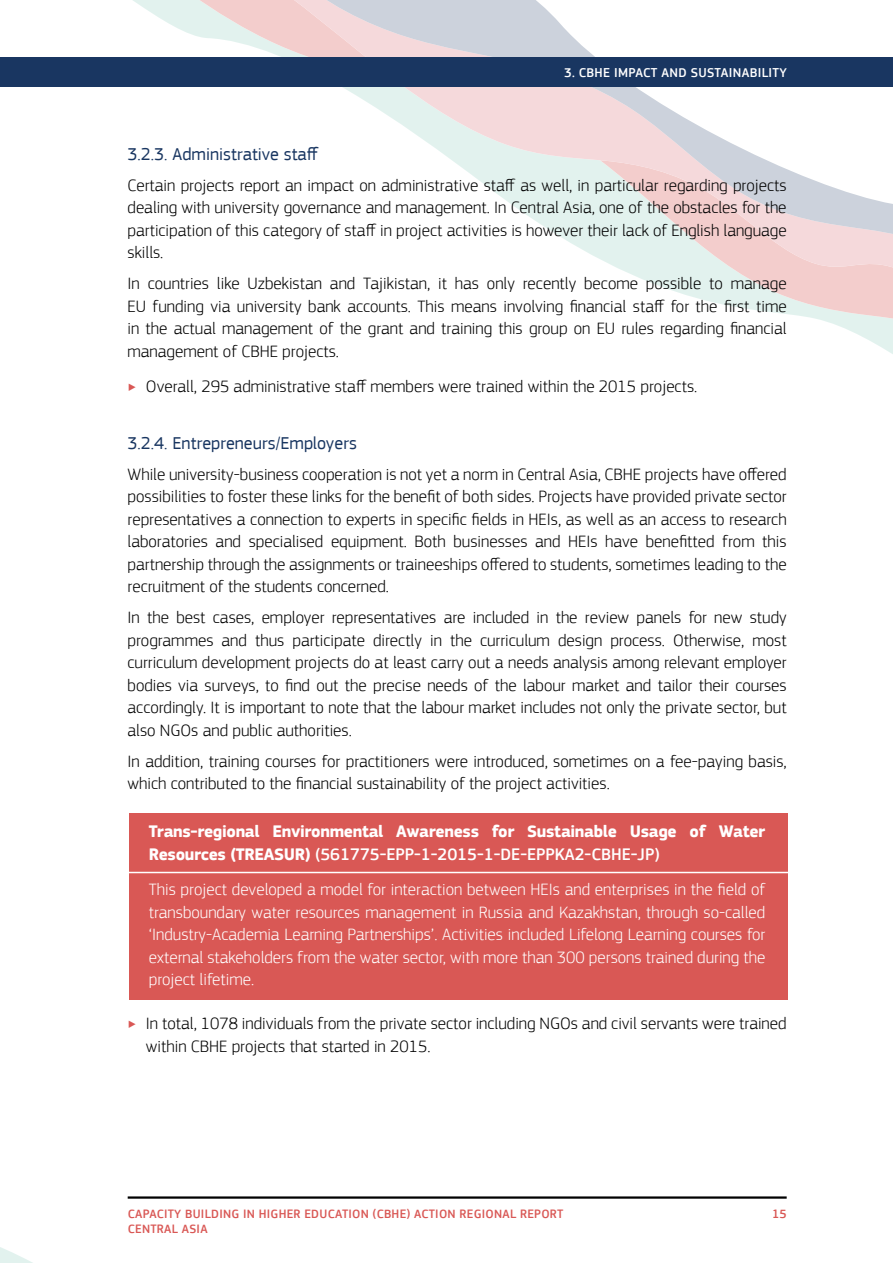
<style>
.page{position:relative;width:893px;height:1263px;background:#fff}
.page>*{position:absolute;margin:0;border:0;box-sizing:border-box;transform-origin:0 0}
.t1{font:18px "EC Square Sans Pro";color:#193661}
.t2{font:300 17.25px/22.5px "EC Square Sans Pro";color:#000;text-align:justify}
.t3{font:300 17.25px/22.5px "EC Square Sans Pro";color:#fff;text-align:justify}
.t4{font:700 17.25px/22.5px "EC Square Sans Pro";letter-spacing:-.02em;color:#fff}
.t5{font:500 13.35px "EC Square Sans Pro";letter-spacing:.02em;color:#fff}
.t6{font:500 12.6px "EC Square Sans Pro";letter-spacing:.02em;color:#d95855}
.s1{color:#d95855}
.s2{font-weight:500}
</style>
<div class="page">
<svg style="left:0;top:999px;width:183px;height:264px"></svg>
<svg style="left:585px;top:251px;width:308px;height:93px"></svg>
<svg style="left:133px;top:0;width:760px;height:251px"></svg>
<hr style="left:128px;top:1196px;width:659px;height:3px;background:#000">
<div style="left:129px;top:813px;width:659px;height:186px;background:#d95855"></div>
<div style="left:0;top:57px;width:893px;height:30px;background:#193661"></div>
<hr style="left:127px;top:872px;width:663px;height:1px;background:#fff">
<p class="t5" style="left:755px;top:64px;width:33px">TITLE</p>
<p class="t5" style="left:564px;top:64px;width:224px">3. CBHE IMPACT AND SUSTAINABILITY</p>
<p class="t1" style="left:128px;top:143px;width:193px">3.2.3. Administrative staff</p>
<p class="t2" style="left:128px;top:174px;width:661px">Certain projects report an impact on administrative staff as well, in particular regarding projects dealing with university governance and management. In Central Asia, one of the obstacles for the participation of this category of staff in project activities is however their lack of English language skills.</p>
<p class="t2" style="left:128px;top:272px;width:661px">In countries like Uzbekistan and Tajikistan, it has only recently become possible to manage EU funding via university bank accounts. This means involving financial staff for the first time in the actual management of the grant and training this group on EU rules regarding financial management of CBHE projects.</p>
<p class="t2" style="left:128px;top:375px;width:571px"><span class="s1">‣</span> Overall, 295 administrative staff members were trained within the 2015 projects.</p>
<p class="t1" style="left:128px;top:432px;width:231px">3.2.4. Entrepreneurs/Employers</p>
<p class="t2" style="left:128px;top:463px;width:661px">While university-business cooperation is not yet a norm in Central Asia, CBHE projects have offered possibilities to foster these links for the benefit of both sides. Projects have provided private sector representatives a connection to experts in specific fields in HEIs, as well as an access to research laboratories and specialised equipment. Both businesses and HEIs have benefitted from this partnership through the assignments or traineeships offered to students, sometimes leading to the recruitment of the students concerned.</p>
<p class="t2" style="left:128px;top:606px;width:661px">In the best cases, employer representatives are included in the review panels for new study programmes and thus participate directly in the curriculum design process. Otherwise, most curriculum development projects do at least carry out a needs analysis among relevant employer bodies via surveys, to find out the precise needs of the labour market and tailor their courses accordingly. It is important to note that the labour market includes not only the private sector, but also NGOs and public authorities.</p>
<p class="t2" style="left:128px;top:750px;width:661px">In addition, training courses for practitioners were introduced, sometimes on a fee-paying basis, which contributed to the financial sustainability of the project activities.</p>
<p class="t4" style="left:149px;top:821px;width:618px">Trans-regional Environmental Awareness for Sustainable Usage of Water<br>Resources (TREASUR) <span class="s2">(561775-EPP-1-2015-1-DE-EPPKA2-CBHE-JP)</span></p>
<p class="t3" style="left:149px;top:878px;width:618px">This project developed a model for interaction between HEIs and enterprises in the field of transboundary water resources management in Russia and Kazakhstan, through so-called ‘Industry-Academia Learning Partnerships’. Activities included Lifelong Learning courses for external stakeholders from the water sector, with more than 300 persons trained during the project lifetime.</p>
<p class="t2" style="left:146px;top:1012px;width:642px;text-indent:-18px"><span class="s1">‣</span> In total, 1078 individuals from the private sector including NGOs and civil servants were trained within CBHE projects that started in 2015.</p>
<p class="t6" style="left:128px;top:1206px;width:437px">CAPACITY BUILDING IN HIGHER EDUCATION (CBHE) ACTION REGIONAL REPORT</p>
<p class="t6" style="left:772px;top:1206px;width:16px">15</p>
<p class="t6" style="left:128px;top:1221px;width:81px">CENTRAL ASIA</p>
</div>
